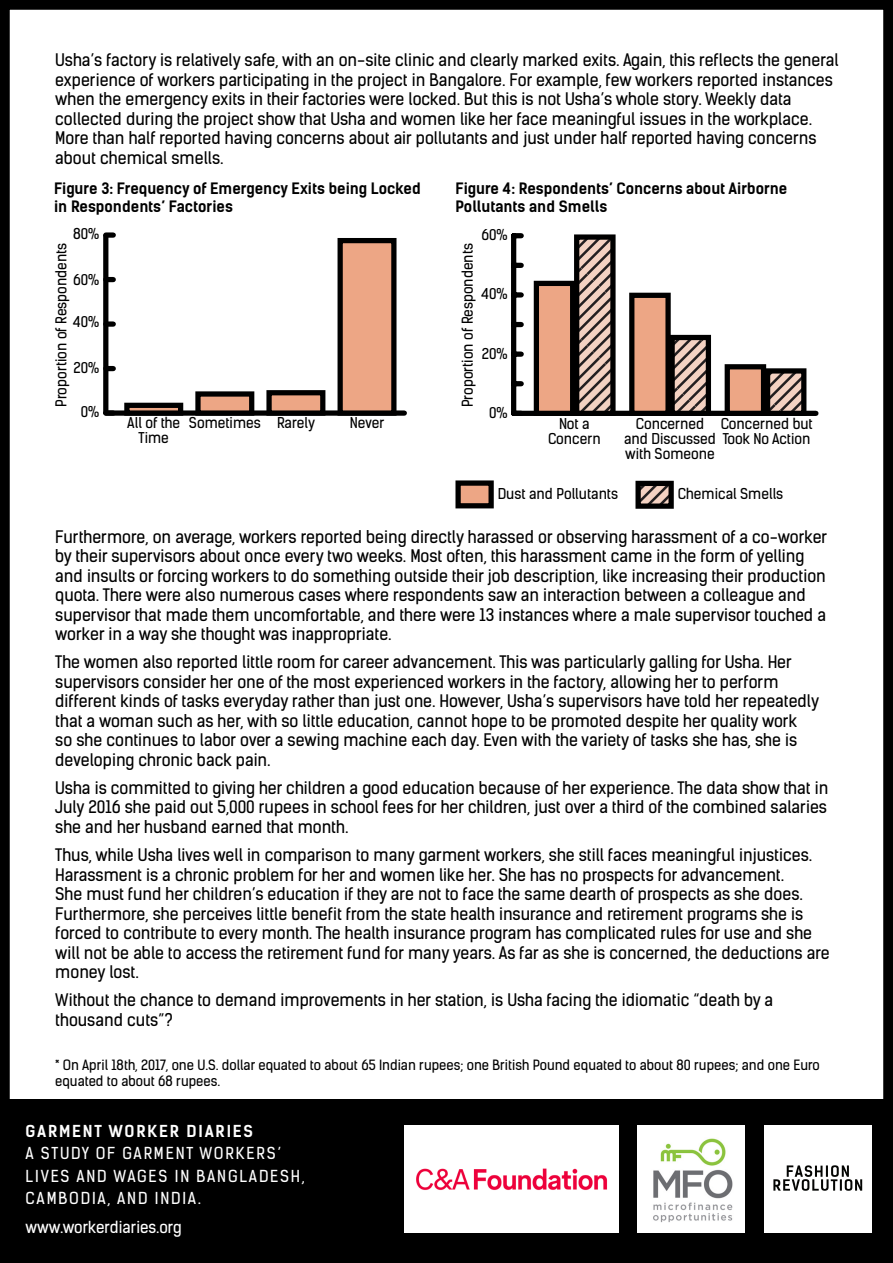
<style>
.page{position:relative;width:893px;height:1263px;background:#fff}
.page>*{position:absolute;margin:0;border:0;box-sizing:border-box;transform-origin:0 0}
.t1{font:16.5px/19.5px "Kelson Sans";color:#000}
.t2{font:15.75px/22.5px "Kelson Sans";letter-spacing:.115em;color:#fff}
.t3{font:15.75px "Kelson Sans";color:#fff}
.t4{font:700 15.75px "Kelson Sans";letter-spacing:.115em;color:#fff}
.t5{font:700 15px/18px "Kelson Sans";color:#000}
.t6{font:14.25px/15px "Kelson Sans";color:#000;text-align:center}
.t7{font:13.5px/16.2px "Kelson Sans";color:#000}
</style>
<div class="page">
<div style="left:0;top:0;width:893px;height:1263px;border:10px solid #000"></div>
<div style="left:0;top:1099px;width:893px;height:164px;background:#000"></div>
<svg style="left:764px;top:1125px;width:108px;height:108px;background:#eee"></svg>
<div style="left:638px;top:1125px;width:107px;height:108px;background:#fff"></div>
<img style="left:653px;top:1138px;width:80px;height:84px">
<div style="left:404px;top:1125px;width:214px;height:108px;background:#fff"></div>
<img style="left:416px;top:1168px;width:192px;height:22px">
<svg style="left:641px;top:487px;width:27px;height:16px"></svg>
<div style="left:635px;top:481px;width:39px;height:28px;border:5px solid #000"></div>
<div style="left:458px;top:483px;width:33px;height:23px;background:#eda685"></div>
<div style="left:455px;top:480px;width:39px;height:28px;border:5px solid #000"></div>
<div style="left:514px;top:411px;width:302px;height:5px;background:#000"></div>
<div style="left:511px;top:236px;width:5px;height:177px;background:#000"></div>
<svg style="left:516px;top:381px;width:5px;height:5px"></svg>
<div style="left:514px;top:351px;width:7px;height:6px;background:#000"></div>
<svg style="left:516px;top:322px;width:5px;height:5px"></svg>
<div style="left:514px;top:292px;width:7px;height:6px;background:#000"></div>
<svg style="left:516px;top:263px;width:5px;height:5px"></svg>
<svg style="left:514px;top:233px;width:7px;height:5px"></svg>
<svg style="left:580px;top:240px;width:30px;height:170px;background:#b59c91"></svg>
<div style="left:574px;top:234px;width:42px;height:182px;border:5px solid #000"></div>
<svg style="left:675px;top:341px;width:30px;height:69px;background:#b59c91"></svg>
<div style="left:669px;top:335px;width:42px;height:81px;border:5px solid #000"></div>
<svg style="left:771px;top:374px;width:29px;height:36px"></svg>
<div style="left:765px;top:368px;width:41px;height:48px;border:5px solid #000"></div>
<div style="left:536px;top:283px;width:37px;height:130px;background:#eda685"></div>
<div style="left:534px;top:281px;width:41px;height:135px;border:5px solid #000"></div>
<div style="left:632px;top:295px;width:36px;height:118px;background:#eda685"></div>
<div style="left:629px;top:293px;width:42px;height:123px;border:5px solid #000"></div>
<div style="left:727px;top:367px;width:36px;height:46px;background:#eda685"></div>
<div style="left:725px;top:364px;width:41px;height:52px;border:5px solid #000"></div>
<div style="left:106px;top:410px;width:298px;height:6px;background:#000"></div>
<div style="left:103px;top:235px;width:5px;height:179px;background:#000"></div>
<svg style="left:108px;top:366px;width:5px;height:5px"></svg>
<div style="left:106px;top:321px;width:7px;height:6px;background:#000"></div>
<svg style="left:108px;top:277px;width:5px;height:5px"></svg>
<div style="left:106px;top:232px;width:7px;height:6px;background:#000"></div>
<div style="left:127px;top:405px;width:54px;height:8px;background:#eda685"></div>
<div style="left:124px;top:403px;width:59px;height:13px;border:5px solid #000"></div>
<div style="left:198px;top:394px;width:54px;height:19px;background:#eda685"></div>
<div style="left:195px;top:391px;width:59px;height:25px;border:5px solid #000"></div>
<div style="left:269px;top:393px;width:54px;height:20px;background:#eda685"></div>
<div style="left:266px;top:390px;width:59px;height:26px;border:5px solid #000"></div>
<div style="left:340px;top:241px;width:54px;height:172px;background:#eda685"></div>
<div style="left:338px;top:238px;width:58px;height:178px;border:5px solid #000"></div>
<p class="t1" style="left:55px;top:51px;width:785px">Usha’s factory is relatively safe, with an on-site clinic and clearly marked exits. Again, this reflects the general experience of workers participating in the project in Bangalore. For example, few workers reported instances when the emergency exits in their factories were locked. But this is not Usha’s whole story. Weekly data collected during the project show that Usha and women like her face meaningful issues in the workplace.<br>More than half reported having concerns about air pollutants and just under half reported having concerns about chemical smells.</p>
<p class="t5" style="left:54px;top:180px;width:368px">Figure 3: Frequency of Emergency Exits being Locked in Respondents’ Factories</p>
<p class="t6" style="left:73px;top:226px;width:28px">80%</p>
<p class="t6" style="left:73px;top:272px;width:28px">60%</p>
<p class="t6" style="left:73px;top:314px;width:28px">40%</p>
<p class="t6" style="left:74px;top:360px;width:27px">20%</p>
<p class="t6" style="left:81px;top:404px;width:20px">0%</p>
<p class="t6" style="left:127px;top:416px;width:54px">All of the<br>Time</p>
<p class="t6" style="left:189px;top:416px;width:73px">Sometimes</p>
<p class="t6" style="left:277px;top:416px;width:39px">Rarely</p>
<p class="t6" style="left:350px;top:416px;width:36px">Never</p>
<p class="t6" style="left:54px;top:407px;width:166px;rotate:-90deg">Proportion of Respondents</p>
<p class="t5" style="left:455px;top:180px;width:333px">Figure 4: Respondents’ Concerns about Airborne<br>Pollutants and Smells</p>
<p class="t6" style="left:481px;top:227px;width:28px">60%</p>
<p class="t6" style="left:460px;top:407px;width:166px;rotate:-90deg">Proportion of Respondents</p>
<p class="t6" style="left:481px;top:286px;width:28px">40%</p>
<p class="t6" style="left:482px;top:346px;width:27px">20%</p>
<p class="t6" style="left:489px;top:405px;width:20px">0%</p>
<p class="t6" style="left:548px;top:416px;width:54px">Not a<br>Concern</p>
<p class="t6" style="left:624px;top:416px;width:93px">Concerned and Discussed with Someone</p>
<p class="t6" style="left:721px;top:416px;width:94px;text-align:left">Concerned but<br>Took No Action</p>
<p class="t6" style="left:498px;top:486px;width:122px">Dust and Pollutants</p>
<p class="t6" style="left:678px;top:486px;width:107px">Chemical Smells</p>
<p class="t1" style="left:55px;top:527px;width:773px">Furthermore, on average, workers reported being directly harassed or observing harassment of a co-worker by their supervisors about once every two weeks. Most often, this harassment came in the form of yelling and insults or forcing workers to do something outside their job description, like increasing their production quota. There were also numerous cases where respondents saw an interaction between a colleague and supervisor that made them uncomfortable, and there were 13 instances where a male supervisor touched a worker in a way she thought was inappropriate.</p>
<p class="t1" style="left:55px;top:653px;width:765px">The women also reported little room for career advancement. This was particularly galling for Usha. Her supervisors consider her one of the most experienced workers in the factory, allowing her to perform different kinds of tasks everyday rather than just one. However, Usha’s supervisors have told her repeatedly that a woman such as her, with so little education, cannot hope to be promoted despite her quality work<br>so she continues to labor over a sewing machine each day. Even with the variety of tasks she has, she is developing chronic back pain.</p>
<p class="t1" style="left:55px;top:778px;width:775px;text-align:justify">Usha is committed to giving her children a good education because of her experience. The data show that in July 2016 she paid out 5,000 rupees in school fees for her children, just over a third of the combined salaries she and her husband earned that month.</p>
<p class="t1" style="left:55px;top:845px;width:776px">Thus, while Usha lives well in comparison to many garment workers, she still faces meaningful injustices.<br>Harassment is a chronic problem for her and women like her. She has no prospects for advancement.<br>She must fund her children’s education if they are not to face the same dearth of prospects as she does.<br>Furthermore, she perceives little benefit from the state health insurance and retirement programs she is forced to contribute to every month. The health insurance program has complicated rules for use and she will not be able to access the retirement fund for many years. As far as she is concerned, the deductions are money lost.</p>
<p class="t1" style="left:55px;top:990px;width:719px">Without the chance to demand improvements in her station, is Usha facing the idiomatic “death by a thousand cuts”?</p>
<p class="t7" style="left:55px;top:1057px;width:766px">* On April 18th, 2017, one U.S. dollar equated to about 65 Indian rupees; one British Pound equated to about 80 rupees; and one Euro equated to about 68 rupees.</p>
<p class="t4" style="left:26px;top:1121px;width:229px">GARMENT WORKER DIARIES</p>
<p class="t2" style="left:26px;top:1142px;width:281px">A STUDY OF GARMENT WORKERS’<br>LIVES AND WAGES IN BANGLADESH,<br>CAMBODIA, AND INDIA.</p>
<p class="t3" style="left:26px;top:1217px;width:158px">www.workerdiaries.org</p>
</div>
